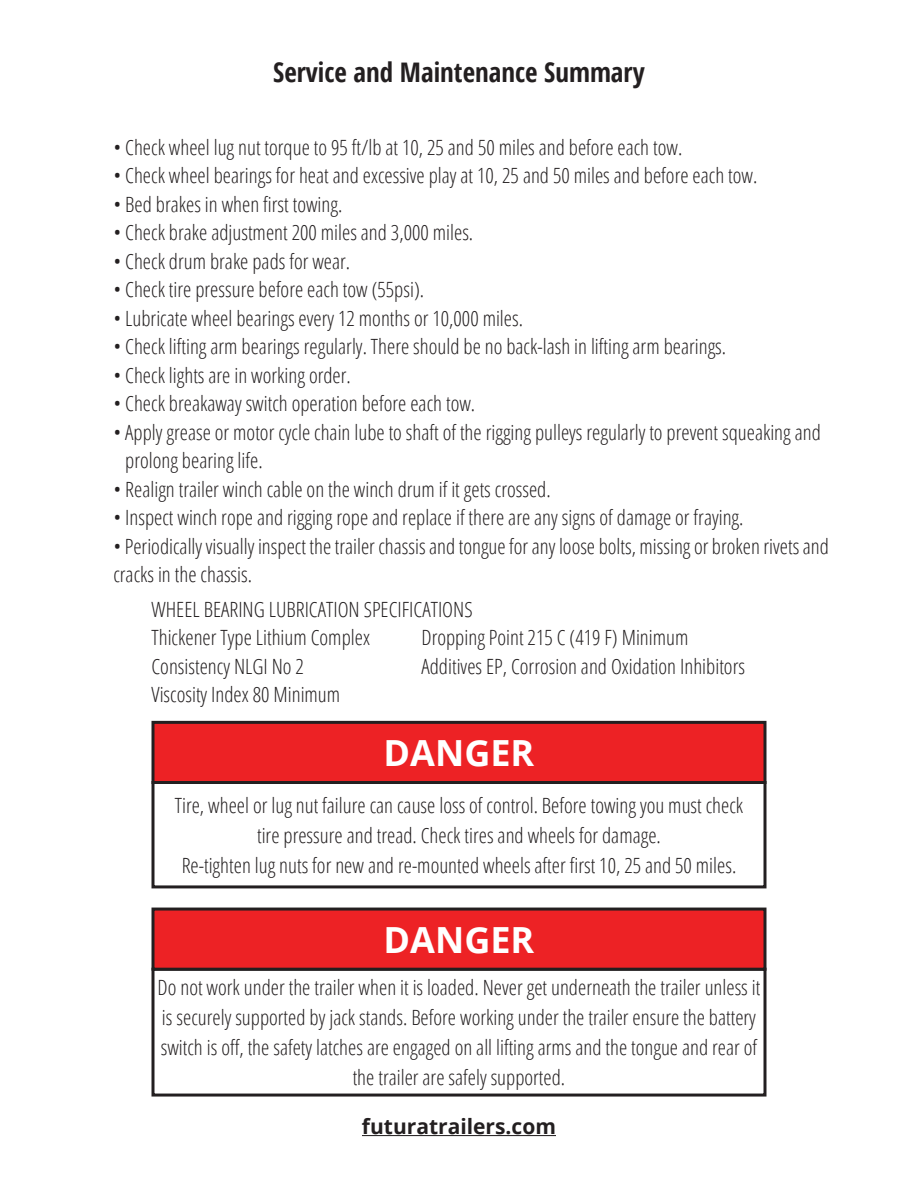
<style>
.page{position:relative;width:918px;height:1188px;background:#fff}
.page>*{position:absolute;margin:0;border:0;box-sizing:border-box;transform-origin:0 0}
.t1{font:700 36px "Open Sans";color:#fff}
.t2{font:700 condensed 27px "Open Sans";color:#231f20}
.t3{font:300 condensed 21px/30px "Open Sans";color:#231f20}
.t4{font:700 21px "Open Sans";color:#231f20}
</style>
<div class="page">
<div style="left:152px;top:781px;width:614px;height:107px;border:3px solid #231f20"></div>
<div style="left:153px;top:722px;width:612px;height:60px;background:#ed2225"></div>
<div style="left:152px;top:721px;width:614px;height:63px;border:3px solid #231f20"></div>
<hr style="left:362px;top:1135px;width:194px;height:1px;background:#231f20">
<div style="left:152px;top:968px;width:614px;height:129px;border:3px solid #231f20"></div>
<div style="left:153px;top:909px;width:612px;height:60px;background:#ed2225"></div>
<div style="left:152px;top:908px;width:614px;height:63px;border:3px solid #231f20"></div>
<p class="t2" style="left:273px;top:54px;width:373px">Service and Maintenance Summary</p>
<p class="t3" style="left:113px;top:131px;width:570px">• Check wheel lug nut torque to 95 ft/lb at 10, 25 and 50 miles and before each tow.</p>
<p class="t3" style="left:113px;top:160px;width:646px">• Check wheel bearings for heat and excessive play at 10, 25 and 50 miles and before each tow.</p>
<p class="t3" style="left:113px;top:188px;width:231px">• Bed brakes in when first towing.</p>
<p class="t3" style="left:113px;top:217px;width:361px">• Check brake adjustment 200 miles and 3,000 miles.</p>
<p class="t3" style="left:113px;top:245px;width:238px">• Check drum brake pads for wear.</p>
<p class="t3" style="left:113px;top:274px;width:312px">• Check tire pressure before each tow (55psi).</p>
<p class="t3" style="left:113px;top:302px;width:411px">• Lubricate wheel bearings every 12 months or 10,000 miles.</p>
<p class="t3" style="left:113px;top:331px;width:614px">• Check lifting arm bearings regularly. There should be no back-lash in lifting arm bearings.</p>
<p class="t3" style="left:113px;top:359px;width:239px">• Check lights are in working order.</p>
<p class="t3" style="left:113px;top:388px;width:363px">• Check breakaway switch operation before each tow.</p>
<p class="t3" style="left:113px;top:416px;width:709px">• Apply grease or motor cycle chain lube to shaft of the rigging pulleys regularly to prevent squeaking and</p>
<p class="t3" style="left:125px;top:445px;width:139px">prolong bearing life.</p>
<p class="t3" style="left:113px;top:473px;width:439px">• Realign trailer winch cable on the winch drum if it gets crossed.</p>
<p class="t3" style="left:113px;top:502px;width:632px">• Inspect winch rope and rigging rope and replace if there are any signs of damage or fraying.</p>
<p class="t3" style="left:113px;top:531px;width:717px;line-height:28.5px">• Periodically visually inspect the trailer chassis and tongue for any loose bolts, missing or broken rivets and cracks in the chassis.</p>
<p class="t3" style="left:152px;top:593px;width:323px">WHEEL BEARING LUBRICATION SPECIFICATIONS</p>
<p class="t3" style="left:152px;top:622px;width:220px">Thickener Type Lithium Complex</p>
<p class="t3" style="left:421px;top:622px;width:268px">Dropping Point 215 C (419 F) Minimum</p>
<p class="t3" style="left:152px;top:650px;width:154px">Consistency NLGI No 2</p>
<p class="t3" style="left:421px;top:650px;width:325px">Additives EP, Corrosion and Oxidation Inhibitors</p>
<p class="t3" style="left:152px;top:679px;width:190px">Viscosity Index 80 Minimum</p>
<p class="t1" style="left:384px;top:728px;width:152px">DANGER</p>
<p class="t3" style="left:175px;top:789px;width:570px">Tire, wheel or lug nut failure can cause loss of control. Before towing you must check</p>
<p class="t3" style="left:257px;top:819px;width:405px">tire pressure and tread. Check tires and wheels for damage.</p>
<p class="t3" style="left:182px;top:849px;width:556px">Re-tighten lug nuts for new and re-mounted wheels after first 10, 25 and 50 miles.</p>
<p class="t1" style="left:384px;top:914px;width:152px">DANGER</p>
<p class="t3" style="left:158px;top:972px;width:604px;text-align:center">Do not work under the trailer when it is loaded. Never get underneath the trailer unless it is securely supported by jack stands. Before working under the trailer ensure the battery switch is off, the safety latches are engaged on all lifting arms and the tongue and rear of the trailer are safely supported.</p>
<p class="t4" style="left:362px;top:1112px;width:195px">futuratrailers.com</p>
</div>
